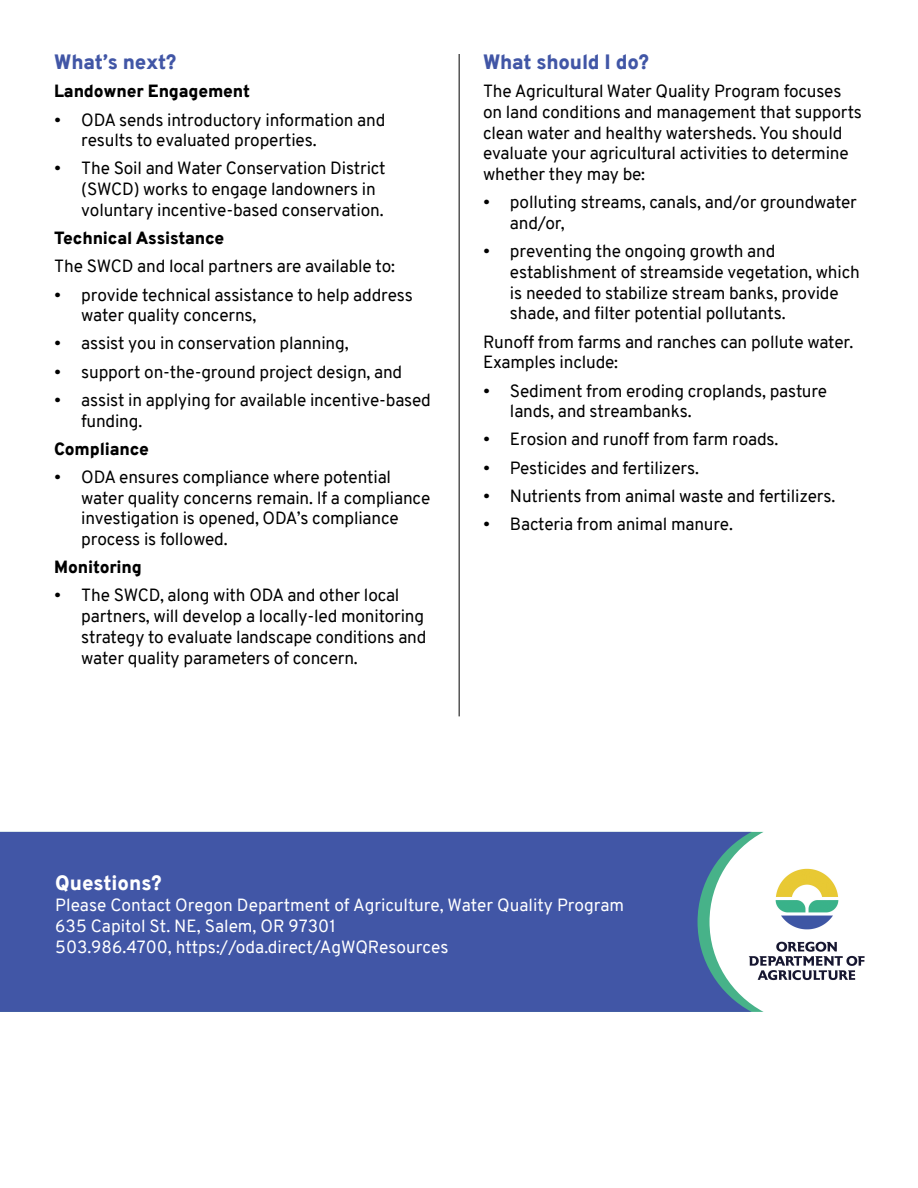
<style>
.page{position:relative;width:918px;height:1188px;background:#fff}
.page>*{position:absolute;margin:0;border:0;box-sizing:border-box;transform-origin:0 0}
.t1{font:900 20.25px "Overpass";letter-spacing:-.01em;color:#4156a6}
.t2{font:900 20.25px "Overpass";color:#fff}
.t3{font:17.25px/20.7px "Overpass";letter-spacing:-.01em;color:#000}
.t4{font:17.25px/21.1px "Overpass";color:#fff}
.t5{font:900 17.25px "Overpass";letter-spacing:-.01em;color:#000}
</style>
<div class="page">
<hr style="left:459px;top:54px;width:1px;height:662px;background:#000">
<div style="left:0;top:832px;width:752px;height:180px;background:#4156a6"></div>
<img style="left:749px;top:866px;width:116px;height:117px">
<p class="t1" style="left:54px;top:48px;width:124px">What’s next?</p>
<p class="t5" style="left:54px;top:79px;width:197px">Landowner Engagement</p>
<p class="t3" style="left:81px;top:109px;width:306px;text-indent:-27px">• ODA sends introductory information and results to evaluated properties.</p>
<p class="t3" style="left:81px;top:158px;width:306px;text-indent:-27px">• The Soil and Water Conservation District (SWCD) works to engage landowners in voluntary incentive-based conservation.</p>
<p class="t5" style="left:54px;top:226px;width:172px">Technical Assistance</p>
<p class="t3" style="left:54px;top:256px;width:342px">The SWCD and local partners are available to:</p>
<p class="t3" style="left:81px;top:284px;width:333px;text-indent:-27px">• provide technical assistance to help address water quality concerns,</p>
<p class="t3" style="left:54px;top:333px;width:296px">• assist you in conservation planning,</p>
<p class="t3" style="left:54px;top:361px;width:350px">• support on-the-ground project design, and</p>
<p class="t3" style="left:81px;top:390px;width:351px;text-indent:-27px">• assist in applying for available incentive-based funding.</p>
<p class="t5" style="left:54px;top:436px;width:96px">Compliance</p>
<p class="t3" style="left:81px;top:467px;width:351px;text-indent:-27px">• ODA ensures compliance where potential water quality concerns remain. If a compliance investigation is opened, ODA’s compliance process is followed.</p>
<p class="t5" style="left:54px;top:555px;width:89px">Monitoring</p>
<p class="t3" style="left:81px;top:585px;width:347px;text-indent:-27px">• The SWCD, along with ODA and other local partners, will develop a locally-led monitoring strategy to evaluate landscape conditions and water quality parameters of concern.</p>
<p class="t1" style="left:483px;top:48px;width:168px">What should I do?</p>
<p class="t3" style="left:483px;top:81px;width:381px">The Agricultural Water Quality Program focuses on land conditions and management that supports clean water and healthy watersheds. You should evaluate your agricultural activities to determine whether they may be:</p>
<p class="t3" style="left:510px;top:192px;width:349px;text-indent:-27px">• polluting streams, canals, and/or groundwater and/or,</p>
<p class="t3" style="left:510px;top:241px;width:351px;text-indent:-27px">• preventing the ongoing growth and establishment of streamside vegetation, which is needed to stabilize stream banks, provide shade, and filter potential pollutants.</p>
<p class="t3" style="left:483px;top:331px;width:372px">Runoff from farms and ranches can pollute water.<br>Examples include:</p>
<p class="t3" style="left:510px;top:380px;width:319px;text-indent:-27px">• Sediment from eroding croplands, pasture lands, and streambanks.</p>
<p class="t3" style="left:483px;top:429px;width:297px">• Erosion and runoff from farm roads.</p>
<p class="t3" style="left:483px;top:457px;width:217px">• Pesticides and fertilizers.</p>
<p class="t3" style="left:483px;top:486px;width:354px">• Nutrients from animal waste and fertilizers.</p>
<p class="t3" style="left:483px;top:514px;width:251px">• Bacteria from animal manure.</p>
<p class="t2" style="left:55px;top:869px;width:108px">Questions?</p>
<p class="t4" style="left:55px;top:895px;width:570px">Please Contact Oregon Department of Agriculture, Water Quality Program<br>635 Capitol St. NE, Salem, OR 97301<br>503.986.4700, https://oda.direct/AgWQResources</p>
</div>
